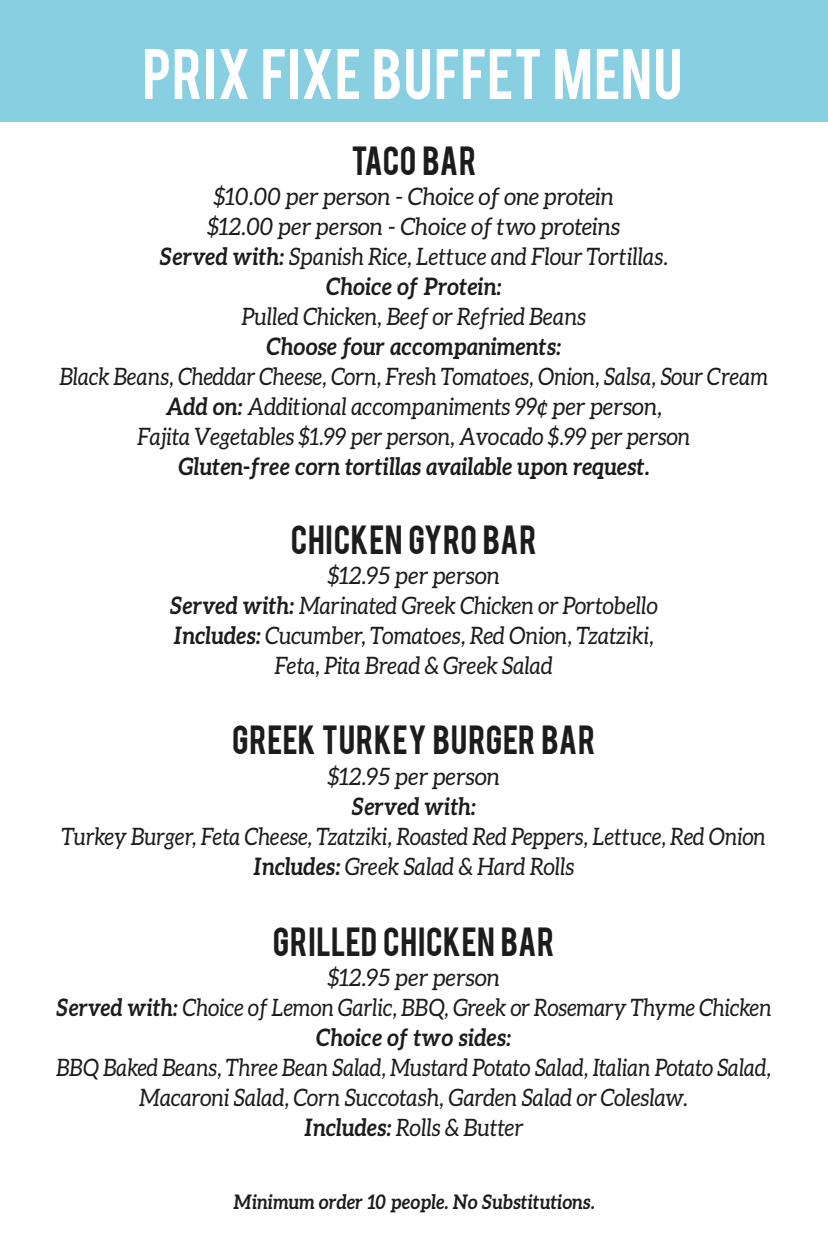
<style>
.page{position:relative;width:828px;height:1259px;background:#fff}
.page>*{position:absolute;margin:0;border:0;box-sizing:border-box;transform-origin:0 0}
.t1{font:56px "Bebas";letter-spacing:.02em;color:#fff}
.t2{font:32px "Bebas";letter-spacing:.015em;color:#1d1c1c}
.t3{font:italic 24px/30px "Aleo";color:#1d1c1c;text-align:center;scale:.95 1}
.t4{font:italic 24px/30px "Aleo";color:#1c1b1b;text-align:center;scale:.88 1}
.t5{font:italic 24px/30px "Aleo";color:#1d1c1c;text-align:center;scale:.87 1}
.t6{font:italic 24px/30px "Aleo";color:#1d1c1c;text-align:center;scale:.88 1}
.t7{font:italic 700 24px "Aleo";color:#1c1b1b;scale:.9 1}
.t8{font:italic 700 24px "Aleo";color:#1d1c1c;scale:.9 1}
.t9{font:italic 24px "Aleo";color:#1d1c1c;scale:.9 1}
.t10{font:italic 700 20px "Aleo";color:#1d1c1c;scale:.9 1}
.s1{font-weight:700}
.s2{font-weight:700;color:#1d1c1c}
</style>
<div class="page">
<div style="left:0;top:0;width:828px;height:121px;background:#88cfe2"></div>
<h1 class="t1" style="left:143px;top:33px;width:541px">PRIX FIXE BUFFET MENU</h1>
<h2 class="t2" style="left:352px;top:137px;width:126px">TACO BAR</h2>
<p class="t3" style="left:160px;top:181px;width:537px">$10.00 per person - Choice of one protein<br>$12.00 per person - Choice of two proteins<br><span class="s1">Served with:</span> Spanish Rice, Lettuce and Flour Tortillas.<br><span class="s1">Choice of Protein:</span></p>
<p class="t9" style="left:242px;top:303px;width:384px">Pulled Chicken, Beef or Refried Beans</p>
<p class="t8" style="left:266px;top:332px;width:329px">Choose four accompaniments:</p>
<p class="t4" style="left:60px;top:361px;width:807px">Black Beans, Cheddar Cheese, Corn, Fresh Tomatoes, Onion, Salsa, Sour Cream<br><span class="s2">Add on:</span> Additional accompaniments 99¢ per person,<br>Fajita Vegetables $1.99 per person, Avocado $.99 per person</p>
<p class="t7" style="left:179px;top:452px;width:525px">Gluten-free corn tortillas available upon request.</p>
<h2 class="t2" style="left:291px;top:517px;width:247px">CHICKEN GYRO BAR</h2>
<p class="t3" style="left:170px;top:560px;width:515px">$12.95 per person<br><span class="s1">Served with:</span> Marinated Greek Chicken or Portobello <span class="s1">Includes:</span> Cucumber, Tomatoes, Red Onion, Tzatziki, Feta, Pita Bread &amp; Greek Salad</p>
<h2 class="t2" style="left:232px;top:717px;width:365px">GREEK TURKEY BURGER BAR</h2>
<p class="t3" style="left:328px;top:760px;width:183px">$12.95 per person</p>
<p class="t8" style="left:352px;top:792px;width:140px">Served with:</p>
<p class="t6" style="left:62px;top:820px;width:801px">Turkey Burger, Feta Cheese, Tzatziki, Roasted Red Peppers, Lettuce, Red Onion<br><span class="s1">Includes:</span> Greek Salad &amp; Hard Rolls</p>
<h2 class="t2" style="left:273px;top:918px;width:283px">GRILLED CHICKEN BAR</h2>
<p class="t3" style="left:56px;top:961px;width:755px">$12.95 per person<br><span class="s1">Served with:</span> Choice of Lemon Garlic, BBQ, Greek or Rosemary Thyme Chicken<br><span class="s1">Choice of two sides:</span></p>
<p class="t5" style="left:57px;top:1051px;width:823px">BBQ Baked Beans, Three Bean Salad, Mustard Potato Salad, Italian Potato Salad,<br>Macaroni Salad, Corn Succotash, Garden Salad or Coleslaw.<br><span class="s1">Includes:</span> Rolls &amp; Butter</p>
<p class="t10" style="left:233px;top:1189px;width:403px">Minimum order 10 people. No Substitutions.</p>
</div>
